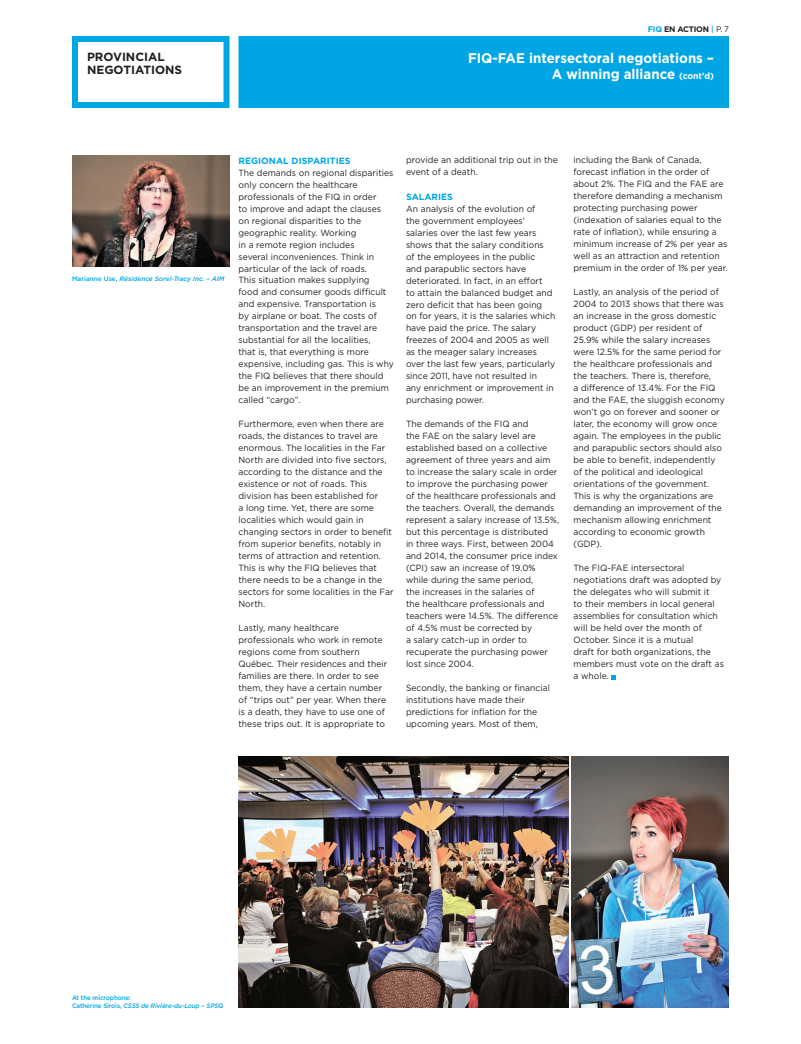
<style>
.page{position:relative;width:801px;height:1044px;background:#fff}
.page>*{position:absolute;margin:0;border:0;box-sizing:border-box;transform-origin:0 0}
.t1{font:700 14px/16px "Gotham";color:#fff;text-align:right;scale:.95 1}
.t2{font:700 11.9px/13.6px "Gotham";color:#231f20}
.t3{font:9px/12px "Gotham";letter-spacing:.005em;color:#231f20;scale:.95 1}
.t4{font:700 9px "Gotham";letter-spacing:.005em;color:#00a6e4}
.t5{font:700 8px "Gotham";letter-spacing:-.03em;color:#231f20}
.t6{font:500 6.5px/8px "Gotham";letter-spacing:-.01em;color:#00a6e4;scale:.95 1}
.t7{font:italic 500 6.5px "Gotham";color:#00a6e4}
.s1{color:#00a6e4}
.s2{font-weight:500;color:#00a6e4}
.s3{font-weight:400}
.s4{font-size:9px}
.s5{font-style:normal}
.s6{font-style:italic}
</style>
<div class="page">
<div style="left:72px;top:36px;width:158px;height:72px;border:6px solid #00a6e4"></div>
<div style="left:242px;top:39px;width:484px;height:66px;background:#00a6e4"></div>
<div style="left:238px;top:36px;width:491px;height:72px;border:6px solid #00a6e4"></div>
<svg style="left:611px;top:675px;width:5px;height:5px"></svg>
<img style="left:72px;top:156px;width:158px;height:111px">
<img style="left:572px;top:757px;width:157px;height:251px">
<img style="left:238px;top:757px;width:330px;height:251px">
<p class="t5" style="left:648px;top:24px;width:83px"><span class="s1">FIQ</span> EN ACTION <span class="s2">|</span> <span class="s3">p. 7</span></p>
<h2 class="t2" style="left:87px;top:50px;width:97px">PROVINCIAL<br>NEGOTIATIONS</h2>
<h1 class="t1" style="left:468px;top:49px;width:260px">FI Q-FAE INTERSECTORAL NEGOTIATIONS –<br>A WINNING ALLIANCE <span class="s4">(CONT’D)</span></h1>
<p class="t7" style="left:72px;top:275px;width:154px"><span class="s5">M arianne U se,</span> Résidence Sorel-Tracy Inc. – AIM</p>
<p class="t4" style="left:238px;top:155px;width:114px">REGIONAL DISPARITIES</p>
<p class="t3" style="left:238px;top:166px;width:165px">The demands on regional disparities only concern the healthcare professionals of the FIQ in order<br>to improve and adapt the clauses on regional disparities to the geographic reality. Working<br>in a remote region includes<br>several inconveniences. Think in particular of the lack of roads.<br>This situation makes supplying<br>food and consumer goods difficult and expensive. Transportation is<br>by airplane or boat. The costs of transportation and the travel are substantial for all the localities,<br>that is, that everything is more expensive, including gas. This is why the FIQ believes that there should be an improvement in the premium called “cargo”.</p>
<p class="t3" style="left:238px;top:418px;width:165px">Furthermore, even when there are roads, the distances to travel are enormous. The localities in the Far<br>N orth are divided into five sectors, according to the distance and the existence or not of roads. This division has been established for<br>a long time. Yet, there are some localities which would gain in changing sectors in order to benefit from superior benefits, notably in terms of attraction and retention.<br>This is why the FIQ believes that there needs to be a change in the sectors for some localities in the Far<br>North.</p>
<p class="t3" style="left:238px;top:622px;width:158px">Lastly, many healthcare professionals who work in remote regions come from southern<br>Québec. Their residences and their families are there. In order to see them, they have a certain number of “trips out” per year. When there is a death, they have to use one of these trips out. It is appropriate to</p>
<p class="t3" style="left:406px;top:154px;width:162px">provide an additional trip out in the event of a death.</p>
<p class="t4" style="left:406px;top:191px;width:49px">SALARIES</p>
<p class="t3" style="left:406px;top:202px;width:159px">An analysis of the evolution of<br>the government employees’ salaries over the last few years shows that the salary conditions<br>of the employees in the public<br>and parapublic sectors have deteriorated. In fact, in an effort<br>to attain the balanced budget and zero deficit that has been going<br>on for years, it is the salaries which have paid the price. The salary freezes of 2004 and 2005 as well as the meager salary increases over the last few years, particularly since 2011, have not resulted in<br>any enrichment or improvement in purchasing power.</p>
<p class="t3" style="left:406px;top:418px;width:163px">The demands of the FIQ and<br>the FAE on the salary level are established based on a collective agreement of three years and aim to increase the salary scale in order to improve the purchasing power<br>of the healthcare professionals and the teachers. Overall, the demands represent a salary increase of 13.5%, but this percentage is distributed<br>in three ways. First, between 2004 and 2014, the consumer price index (CPI) saw an increase of 19.0% while during the same period,<br>the increases in the salaries of<br>the healthcare professionals and teachers were 14.5%. The difference of 4.5% must be corrected by<br>a salary catch-up in order to recuperate the purchasing power lost since 2004.</p>
<p class="t3" style="left:406px;top:682px;width:153px">Secondly, the banking or financial institutions have made their predictions for inflation for the upcoming years. Most of them,</p>
<p class="t3" style="left:574px;top:154px;width:164px">including the Bank of Canada, forecast inflation in the order of about 2%. The FIQ and the FAE are therefore demanding a mechanism protecting purchasing power (indexation of salaries equal to the rate of inflation), while ensuring a minimum increase of 2% per year as well as an attraction and retention premium in the order of 1% per year.</p>
<p class="t3" style="left:574px;top:286px;width:161px">Lastly, an analysis of the period of<br>2004 to 2013 shows that there was an increase in the gross domestic product (GDP) per resident of<br>25.9% while the salary increases were 12.5% for the same period for the healthcare professionals and the teachers. There is, therefore,<br>a difference of 13.4%. For the FIQ and the FAE, the sluggish economy won’t go on forever and sooner or later, the economy will grow once again. The employees in the public and parapublic sectors should also be able to benefit, independently of the political and ideological orientations of the government.<br>This is why the organizations are demanding an improvement of the mechanism allowing enrichment according to economic growth (GDP).</p>
<p class="t3" style="left:574px;top:562px;width:160px">The FIQ-FAE intersectoral negotiations draft was adopted by the delegates who will submit it<br>to their members in local general assemblies for consultation which will be held over the month of<br>October. Since it is a mutual<br>draft for both organizations, the members must vote on the draft as a whole.</p>
<p class="t6" style="left:72px;top:994px;width:161px">At the microphone:<br>Catherine Sirois, <span class="s6">CSSS de Rivière-du-Loup – SPSQ</span></p>
</div>
